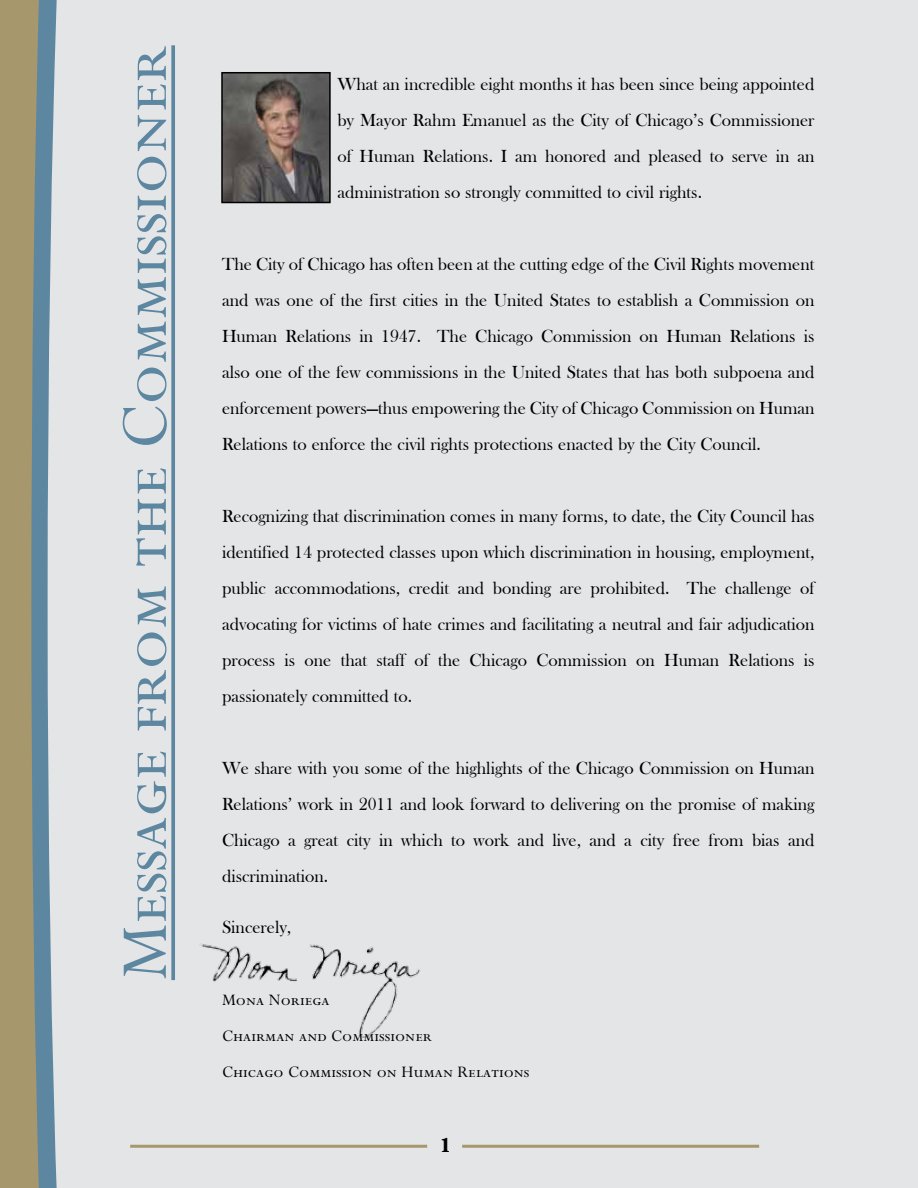
<style>
.page{position:relative;width:918px;height:1188px;background:#e4e5e6}
.page>*{position:absolute;margin:0;border:0;box-sizing:border-box;transform-origin:0 0}
.t1{font:73.5px "Perpetua SC";letter-spacing:-.01em;color:#5d87a1}
.t2{font:700 21px "Baskerville";color:#000}
.t3{font:18px/36px "Bask Old Face";color:#000;text-align:justify}
.t4{font:18px/36px "Perpetua SC";color:#000}
</style>
<div class="page">
<svg style="left:171px;top:45px;width:4px;height:935px;fill:#5d87a1"></svg>
<svg style="left:40px;top:0;width:17px;height:1188px;fill:#5d87a1"></svg>
<svg style="left:0;top:0;width:40px;height:1188px;fill:#a7976d"></svg>
<img style="left:224px;top:75px;width:104px;height:125px">
<div style="left:221px;top:72px;width:110px;height:131px;border:2px solid #000"></div>
<img style="left:200px;top:943px;width:220px;height:95px">
<hr style="left:462px;top:1145px;width:297px;height:3px;background:#a7976d">
<hr style="left:130px;top:1145px;width:297px;height:3px;background:#a7976d">
<h1 class="t1" style="left:107px;top:980px;width:936px;rotate:-90deg">Message from the Commissioner</h1>
<p class="t3" style="left:337px;top:66px;width:479px">What an incredible eight months it has been since being appointed by Mayor Rahm Emanuel as the City of Chicago’s Commissioner of Human Relations. I am honored and pleased to serve in an administration so strongly committed to civil rights.</p>
<p class="t3" style="left:222px;top:246px;width:594px">The City of Chicago has often been at the cutting edge of the Civil Rights movement and was one of the first cities in the United States to establish a Commission on Human Relations in 1947. The Chicago Commission on Human Relations is also one of the few commissions in the United States that has both subpoena and enforcement powers—thus empowering the City of Chicago Commission on Human Relations to enforce the civil rights protections enacted by the city council.</p>
<p class="t3" style="left:222px;top:498px;width:594px">Recognizing that discrimination comes in many forms, to date, the City Council has identified 14 protected classes upon which discrimination in housing, employment, public accommodations, credit and bonding are prohibited. The challenge of advocating for victims of hate crimes and facilitating a neutral and fair adjudication process is one that staff of the Chicago Commission on Human Relations is passionately committed to.</p>
<p class="t3" style="left:222px;top:750px;width:594px">We share with you some of the highlights of the Chicago Commission on Human Relations’ work in 2011 and look forward to delivering on the promise of making Chicago a great city in which to work and live, and a city free from bias and discrimination.</p>
<p class="t3" style="left:222px;top:909px;width:71px">Sincerely,</p>
<p class="t4" style="left:222px;top:982px;width:309px">Mona Noriega<br>Chairman and Commissioner<br>Chicago Commission on Human Relations</p>
<p class="t2" style="left:440px;top:1133px;width:13px">1</p>
</div>
